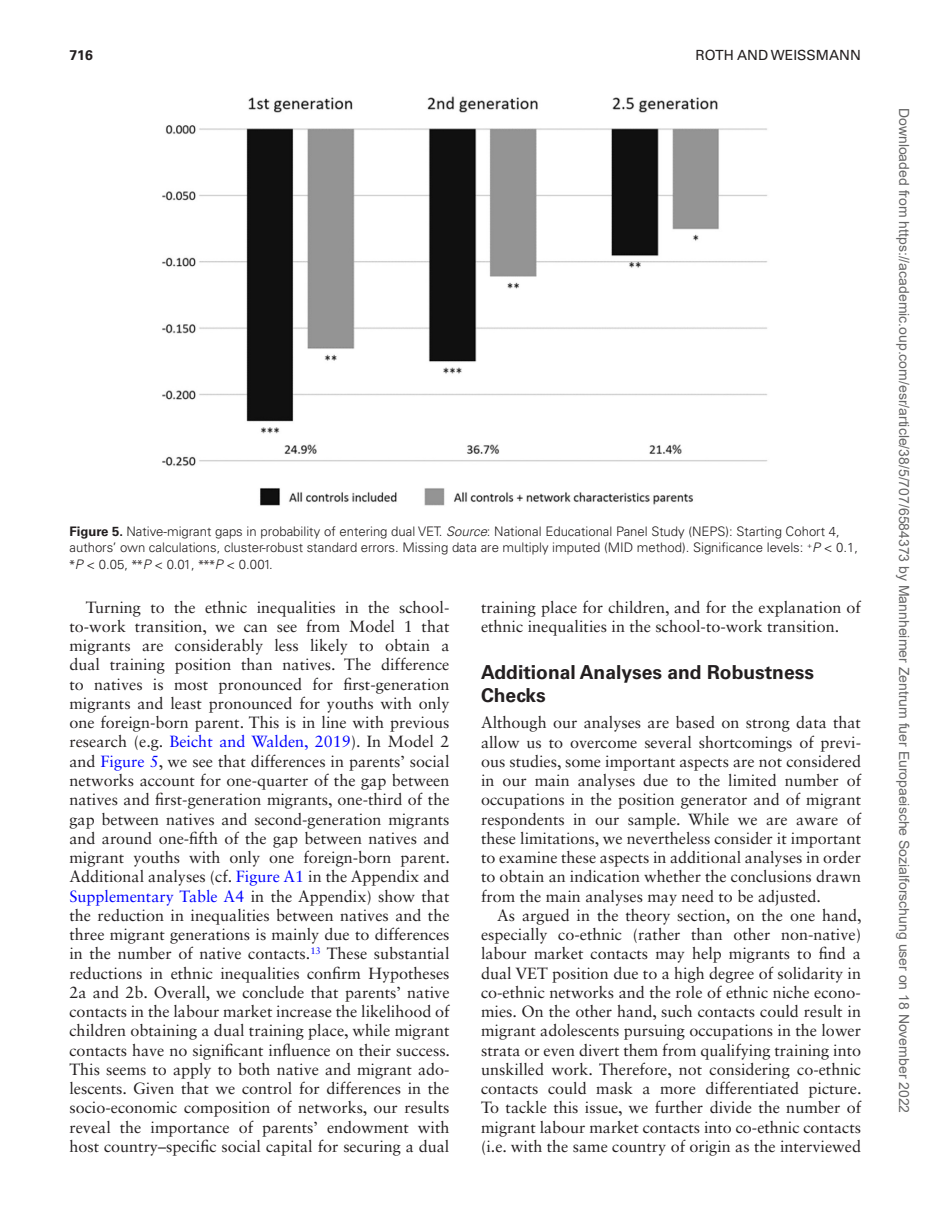
<style>
.page{position:relative;width:938px;height:1221px;background:#fff}
.page>*{position:absolute;margin:0;border:0;box-sizing:border-box;transform-origin:0 0}
.t1{font:700 19.25px/22.8px "Univers LT Std";color:#231f20}
.t2{font:16.1px/19.2px "Sabon LT Std";color:#231f20;text-align:justify}
.t3{font:14px "Arial";color:#666}
.t4{font:14px "Univers LT Std";color:#231f20}
.t5{font:700 14px "Univers LT Std";color:#231f20}
.t6{font:300 13.12px/16.6px "Univers LT Std";color:#231f20}
.s1{font-weight:700}
.s2{font-style:italic}
.s3{font-family:"Myriad Pro";font-weight:400}
.s4{color:#00f}
</style>
<div class="page">
<img style="left:162px;top:96px;width:606px;height:410px">
<p class="t5" style="left:69px;top:46px;width:25px">716</p>
<p class="t4" style="left:695px;top:46px;width:167px">ROTH AND WEISSMANN</p>
<p class="t6" style="left:69px;top:522px;width:790px"><span class="s1">Figure 5.</span> Native-migrant gaps in probability of entering dual VET. <span class="s2">Source</span>: National Educational Panel Study (NEPS): Starting Cohort 4, authors’ own calculations, cluster-robust standard errors. Missing data are multiply imputed (MID method). Significance levels: <sup>+</sup><span class="s2">P</span> &lt; 0.1, <span class="s3">*</span><span class="s2">P</span> &lt; 0.05, <span class="s3">**</span><span class="s2">P</span> &lt; 0.01, <span class="s3">***</span><span class="s2">P</span> &lt; 0.001.</p>
<p class="t2" style="left:69px;top:597px;width:382px;text-indent:16px">Turning to the ethnic inequalities in the school&shy;to-work transition, we can see from Model 1 that migrants are considerably less likely to obtain a dual training position than natives. The difference to natives is most pronounced for first-generation migrants and least pronounced for youths with only one foreign-born parent. This is in line with previous research (e.g. <span class="s4">Beicht and Walden, 2019</span>). In Model 2 and <span class="s4">Figure 5</span>, we see that differences in parents’ social networks account for one-quarter of the gap between natives and first-generation migrants, one-third of the gap between natives and second-generation migrants and around one-fifth of the gap between natives and migrant youths with only one foreign-born parent.<br>Additional analyses (cf. <span class="s4">Figure A1</span> in the Appendix and <span class="s4">Supplementary Table A4</span> in the Appendix) show that the reduction in inequalities between natives and the three migrant generations is mainly due to differences in the number of native contacts.<sup>13</sup> These substantial reductions in ethnic inequalities confirm Hypotheses 2a and 2b. Overall, we conclude that parents’ native contacts in the labour market increase the likelihood of children obtaining a dual training place, while migrant contacts have no significant influence on their success.<br>This seems to apply to both native and migrant ado&shy;lescents. Given that we control for differences in the socio-economic composition of networks, our results reveal the importance of parents’ endowment with host country–specific social capital for securing a dual</p>
<p class="t2" style="left:481px;top:597px;width:381px">training place for children, and for the explanation of ethnic inequalities in the school-to-work transition.</p>
<p class="t1" style="left:481px;top:661px;width:334px">Additional Analyses and Robustness<br>Checks</p>
<p class="t2" style="left:481px;top:712px;width:381px">Although our analyses are based on strong data that allow us to overcome several shortcomings of previ&shy;ous studies, some important aspects are not considered in our main analyses due to the limited number of occupations in the position generator and of migrant respondents in our sample. While we are aware of these limitations, we nevertheless consider it important to examine these aspects in additional analyses in order to obtain an indication whether the conclusions drawn from the main analyses may need to be adjusted.</p>
<p class="t2" style="left:481px;top:905px;width:382px;text-indent:16px">As argued in the theory section, on the one hand, especially co-ethnic (rather than other non-native) labour market contacts may help migrants to find a dual VET position due to a high degree of solidarity in co-ethnic networks and the role of ethnic niche econo&shy;mies. On the other hand, such contacts could result in migrant adolescents pursuing occupations in the lower strata or even divert them from qualifying training into unskilled work. Therefore, not considering co-ethnic contacts could mask a more differentiated picture.<br>To tackle this issue, we further divide the number of migrant labour market contacts into co-ethnic contacts (i.e. with the same country of origin as the interviewed</p>
<p class="t3" style="left:909px;top:108px;width:1006px;rotate:90deg">Downloaded from https://academic.oup.com/esr/article/38/5/707/6584373 by Mannheimer Zentrum fuer Europaeische Sozialforschung user on 18 November 2022</p>
</div>
